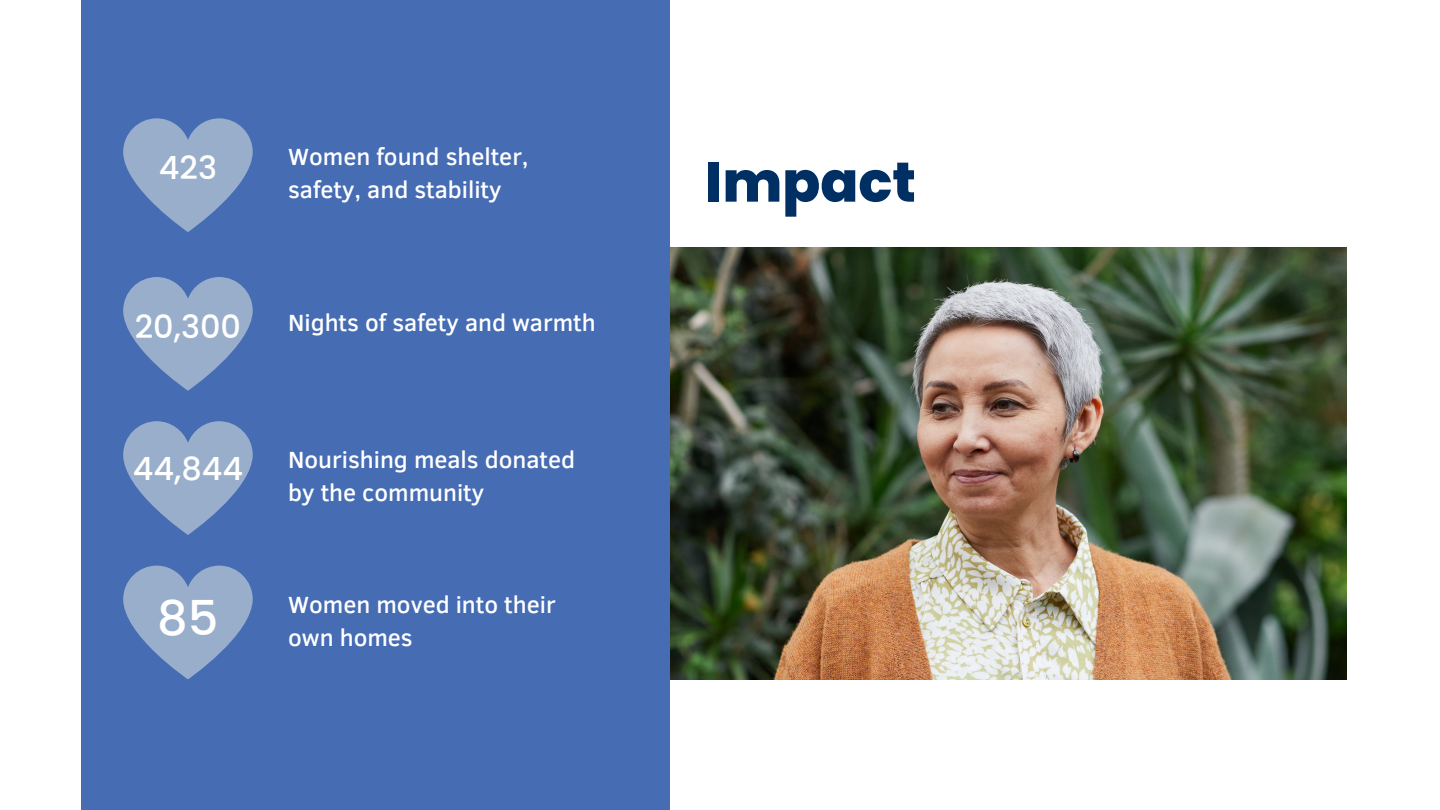
<style>
.page{position:relative;width:1440px;height:810px;background:#fff}
.page>*{position:absolute;margin:0;border:0;box-sizing:border-box;transform-origin:0 0}
.t1{font:800 56px "Poppins";color:#002f64}
.t2{font:500 48px "Poppins";color:#fff}
.t3{font:500 32px "Poppins";color:#fff}
.t4{font:500 24px/33px "Clear Sans";color:#fff}
</style>
<div class="page">
<img style="left:670px;top:247px;width:676px;height:432px">
<div style="left:81px;top:0;width:589px;height:810px;background:#466cb4"></div>
<svg style="left:123px;top:118px;width:130px;height:114px"></svg>
<svg style="left:123px;top:277px;width:130px;height:114px"></svg>
<svg style="left:123px;top:421px;width:130px;height:114px"></svg>
<svg style="left:123px;top:566px;width:130px;height:113px"></svg>
<h3 class="t3" style="left:159px;top:145px;width:60px">423</h3>
<p class="t4" style="left:288px;top:139px;width:242px">Women found shelter, safety, and stability</p>
<h3 class="t3" style="left:135px;top:305px;width:108px">20,300</h3>
<p class="t4" style="left:288px;top:305px;width:309px">Nights of safety and warmth</p>
<h3 class="t3" style="left:133px;top:447px;width:112px">44,844</h3>
<h2 class="t2" style="left:157px;top:585px;width:63px">85</h2>
<p class="t4" style="left:288px;top:442px;width:289px">Nourishing meals donated by the community</p>
<p class="t4" style="left:288px;top:586px;width:269px">Women moved into their</p>
<p class="t4" style="left:288px;top:619px;width:126px">own homes</p>
<h1 class="t1" style="left:705px;top:143px;width:212px">Impact</h1>
</div>
